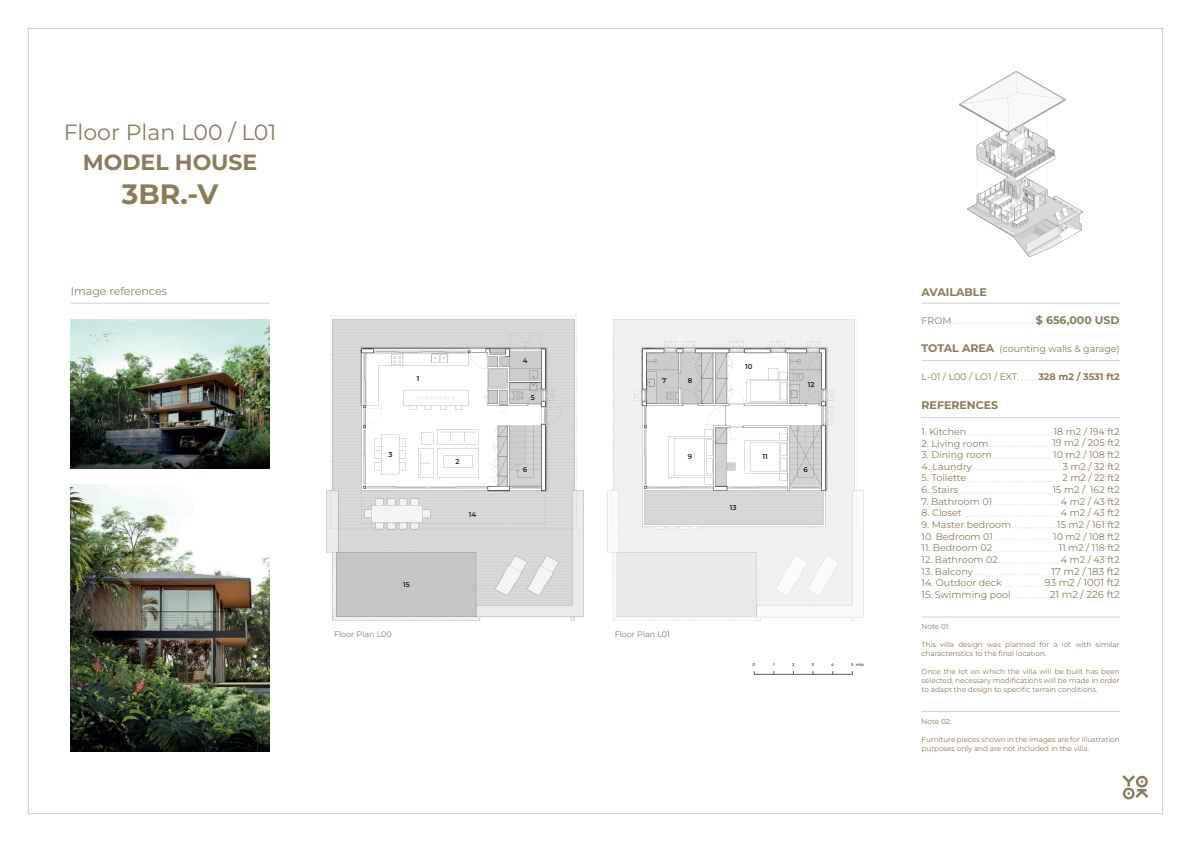
<style>
.page{position:relative;width:1191px;height:842px;background:#fff}
.page>*{position:absolute;margin:0;border:0;box-sizing:border-box;transform-origin:0 0}
.t1{font:700 28px "Montserrat";color:#8c7d57}
.t2{font:22px "Montserrat";color:#8c7d57}
.t3{font:700 22px "Montserrat";color:#8c7d57}
.t4{font:700 11px "Montserrat";color:#8c7d57}
.t5{font:11px "Montserrat";color:#8c7d57}
.t6{font:10px/11.7px "Montserrat";color:#8c7d57;text-align:right}
.t7{font:9.5px/11.6px "Montserrat";color:#8c7d57;text-align:right}
.t8{font:700 9.5px "Montserrat";letter-spacing:-.005em;color:#8c7d57}
.t9{font:8px "Montserrat";color:#8c7d57}
.t10{font:7.2px/9px "Montserrat";letter-spacing:-.005em;color:#8c7d57}
.t11{font:600 7px "Montserrat";color:#231f20}
.t12{font:600 4.2px "Montserrat";color:#57585a}
</style>
<div class="page">
<img style="left:71px;top:319px;width:198px;height:149px">
<hr style="left:71px;top:303px;width:198px;height:1px;background:#d9d0cc">
<hr style="left:921px;top:617px;width:199px;height:1px;background:#d9d0cc">
<hr style="left:921px;top:711px;width:199px;height:1px;background:#d9d0cc">
<hr style="left:921px;top:417px;width:199px;height:1px;background:#d9d0cc">
<svg style="left:968px;top:434px;width:84px;height:1px"></svg>
<svg style="left:991px;top:446px;width:60px;height:1px"></svg>
<svg style="left:994px;top:458px;width:58px;height:1px"></svg>
<svg style="left:973px;top:469px;width:87px;height:1px"></svg>
<svg style="left:968px;top:481px;width:92px;height:1px"></svg>
<svg style="left:960px;top:493px;width:91px;height:1px"></svg>
<svg style="left:994px;top:504px;width:64px;height:1px"></svg>
<svg style="left:964px;top:516px;width:94px;height:1px"></svg>
<svg style="left:1012px;top:527px;width:43px;height:1px"></svg>
<svg style="left:994px;top:539px;width:57px;height:1px"></svg>
<svg style="left:994px;top:551px;width:63px;height:1px"></svg>
<svg style="left:1000px;top:563px;width:58px;height:1px"></svg>
<svg style="left:974px;top:574px;width:75px;height:1px"></svg>
<svg style="left:1005px;top:586px;width:37px;height:1px"></svg>
<svg style="left:1013px;top:598px;width:34px;height:1px"></svg>
<img style="left:71px;top:485px;width:198px;height:266px">
<svg style="left:1122px;top:775px;width:26px;height:24px"></svg>
<img style="left:959px;top:71px;width:123px;height:186px">
<hr style="left:754px;top:674px;width:98px;height:1px;background:#57585a">
<img style="left:327px;top:316px;width:256px;height:305px">
<img style="left:607px;top:319px;width:257px;height:302px">
<hr style="left:921px;top:360px;width:199px;height:1px;background:#d9d0cc">
<hr style="left:921px;top:303px;width:199px;height:1px;background:#d9d0cc">
<svg style="left:953px;top:323px;width:81px;height:1px"></svg>
<h2 class="t2" style="left:64px;top:117px;width:214px">Floor Plan L00 / L01</h2>
<h2 class="t3" style="left:83px;top:146px;width:176px">MODEL HOUSE</h2>
<h1 class="t1" style="left:122px;top:174px;width:98px">3BR.-V</h1>
<p class="t5" style="left:71px;top:283px;width:98px">Image references</p>
<p class="t11" style="left:417px;top:373px;width:4px">1</p>
<p class="t11" style="left:388px;top:450px;width:6px">3</p>
<p class="t11" style="left:403px;top:580px;width:8px">15</p>
<p class="t11" style="left:455px;top:457px;width:6px">2</p>
<p class="t11" style="left:469px;top:509px;width:9px">14</p>
<p class="t11" style="left:523px;top:355px;width:6px">4</p>
<p class="t11" style="left:531px;top:393px;width:6px">5</p>
<p class="t11" style="left:662px;top:375px;width:6px">7</p>
<p class="t11" style="left:688px;top:375px;width:6px">8</p>
<p class="t11" style="left:745px;top:362px;width:9px">10</p>
<p class="t11" style="left:688px;top:452px;width:6px">9</p>
<p class="t11" style="left:762px;top:452px;width:7px">11</p>
<p class="t11" style="left:808px;top:380px;width:8px">12</p>
<p class="t11" style="left:523px;top:465px;width:6px">6</p>
<p class="t11" style="left:803px;top:465px;width:6px">6</p>
<p class="t11" style="left:730px;top:502px;width:8px">13</p>
<p class="t9" style="left:334px;top:628px;width:59px">Floor Plan L00</p>
<p class="t9" style="left:614px;top:628px;width:57px">Floor Plan L01</p>
<p class="t12" style="left:752px;top:661px;width:4px">0</p>
<p class="t12" style="left:773px;top:661px;width:3px">1</p>
<p class="t12" style="left:792px;top:661px;width:4px">2</p>
<p class="t12" style="left:812px;top:661px;width:4px">3</p>
<p class="t12" style="left:831px;top:661px;width:4px">4</p>
<p class="t12" style="left:851px;top:661px;width:14px">5 mts</p>
<p class="t4" style="left:921px;top:284px;width:67px">AVAILABLE</p>
<p class="t7" style="left:921px;top:314px;width:31px">FROM</p>
<p class="t4" style="left:1035px;top:312px;width:85px">$ 656,000 USD</p>
<p class="t4" style="left:921px;top:340px;width:74px">TOTAL AREA</p>
<p class="t7" style="left:921px;top:370px;width:99px">L-01 / L00 / LO1 / EXT.</p>
<p class="t7" style="left:999px;top:342px;width:122px">(counting walls &amp; garage)</p>
<p class="t8" style="left:1038px;top:370px;width:83px">328 m2 / 3531 ft2</p>
<p class="t4" style="left:921px;top:397px;width:78px">REFERENCES</p>
<p class="t7" style="left:921px;top:425px;width:46px">1. Kitchen</p>
<p class="t7" style="left:921px;top:437px;width:68px">2. Living room</p>
<p class="t7" style="left:921px;top:449px;width:72px">3. Dining room</p>
<p class="t7" style="left:921px;top:460px;width:52px">4. Laundry</p>
<p class="t7" style="left:921px;top:472px;width:46px">5. Toilette</p>
<p class="t7" style="left:921px;top:484px;width:38px">6. Stairs</p>
<p class="t7" style="left:921px;top:495px;width:72px">7. Bathroom 01</p>
<p class="t7" style="left:921px;top:507px;width:42px">8. Closet</p>
<p class="t7" style="left:921px;top:518px;width:91px">9. Master bedroom</p>
<p class="t7" style="left:921px;top:530px;width:73px">10. Bedroom 01</p>
<p class="t7" style="left:921px;top:542px;width:72px">11. Bedroom 02</p>
<p class="t7" style="left:921px;top:553px;width:78px">12. Bathroom 02</p>
<p class="t7" style="left:921px;top:565px;width:53px">13. Balcony</p>
<p class="t7" style="left:921px;top:577px;width:82px">14. Outdoor deck</p>
<p class="t7" style="left:921px;top:588px;width:91px">15. Swimming pool</p>
<p class="t7" style="left:1052px;top:425px;width:69px">18 m2 / 194 ft2<br>19 m2 / 205 ft2<br>10 m2 / 108 ft2<br>3 m2 / 32 ft2<br>2 m2 / 22 ft2<br>15 m2 / 162 ft2<br>4 m2 / 43 ft2<br>4 m2 / 43 ft2<br>15 m2 / 161 ft2<br>10 m2 / 108 ft2<br>11 m2 / 118 ft2<br>4 m2 / 43 ft2</p>
<p class="t6" style="left:1044px;top:565px;width:77px">17 m2 / 183 ft2<br>93 m2 / 1001 ft2<br>21 m2 / 226 ft2</p>
<p class="t10" style="left:921px;top:622px;width:30px">Note 01:</p>
<p class="t10" style="left:921px;top:640px;width:200px">This villa design was planned for a lot with similar characteristics to the final location.</p>
<p class="t10" style="left:921px;top:667px;width:200px;text-align:justify">Once the lot on which the villa will be built has been selected, necessary modifications will be made in order to adapt the design to specific terrain conditions.</p>
<p class="t10" style="left:921px;top:716px;width:31px">Note 02:</p>
<p class="t10" style="left:921px;top:734px;width:200px">Furniture pieces shown in the images are for illustration purposes only and are not included in the villa.</p>
</div>
